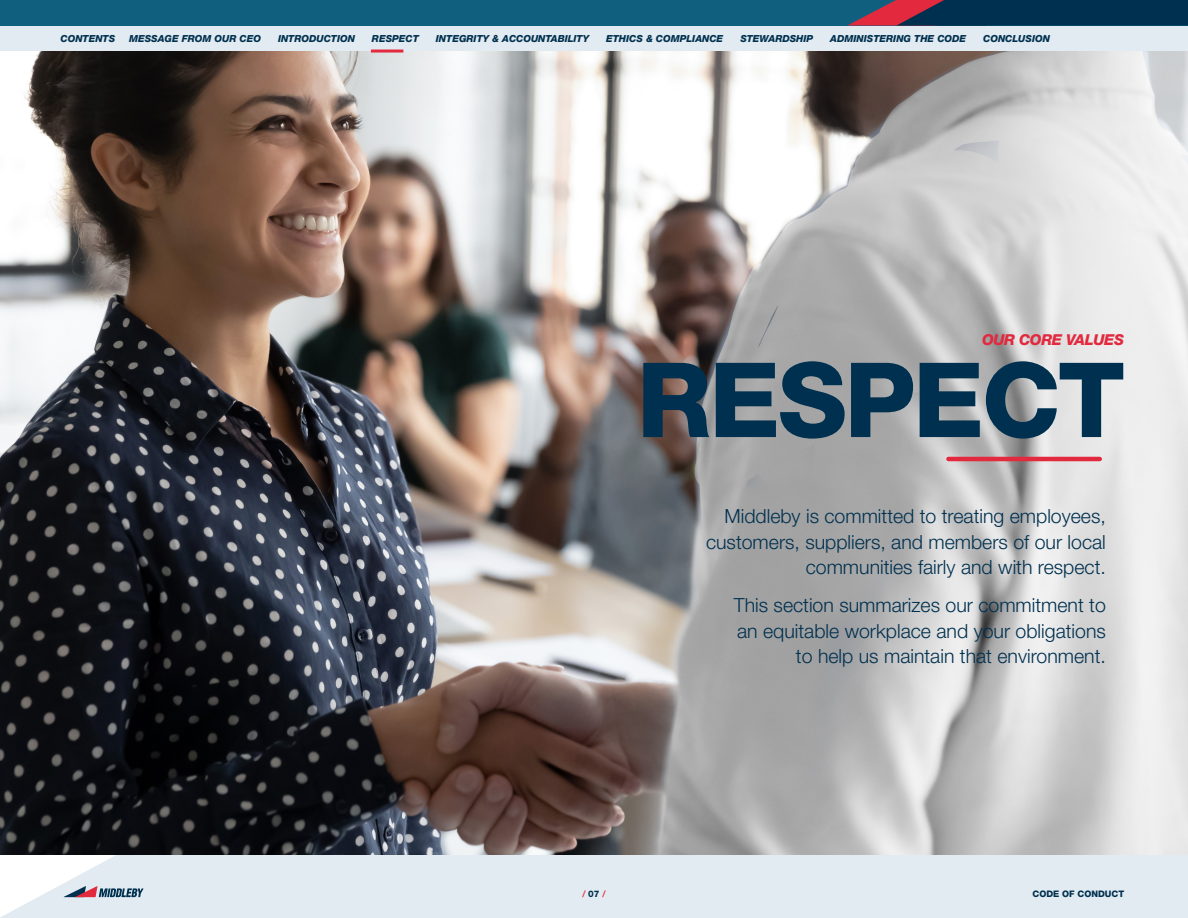
<style>
.page{position:relative;width:1188px;height:918px;background:#fff}
.page>*{position:absolute;margin:0;border:0;box-sizing:border-box;transform-origin:0 0}
.TITLE_SECTION{font:800 103.95px "Helvetica Neue LT Std";letter-spacing:-.025em;color:#00304f}
.p_1COL{font:300 19.5px/25.5px "Helvetica Neue LT Std";color:#00304f;text-align:right}
.TITLE_SECTION-2{font:italic 800 15.15px "Helvetica Neue LT Std";letter-spacing:-.025em;color:#e2293e}
.t1{font:italic 800 9.75px "Helvetica Neue LT Std";color:#00304f}
.t2{font:800 9px "Helvetica Neue LT Std";color:#00304f}
.t3{font:500 9px "Helvetica Neue LT Std";color:#e2293e}
.s1{font-weight:800;color:#00304f}
</style>
<div class="page">
<svg style="left:0;top:854px;width:307px;height:64px;fill:#e2ebf1"></svg>
<div style="left:307px;top:854px;width:881px;height:64px;background:#e2ebf1"></div>
<img style="left:0;top:51px;width:1188px;height:803px">
<hr style="left:948px;top:457px;width:152px;height:4px;background:#e2293e">
<svg style="left:64px;top:886px;width:80px;height:11px"></svg>
<div style="left:0;top:26px;width:1188px;height:25px;background:#e2ebf1"></div>
<div style="left:0;top:0;width:1188px;height:26px;background:#105f7f"></div>
<svg style="left:847px;top:0;width:341px;height:26px"></svg>
<hr style="left:371px;top:50px;width:32px;height:3px;background:#e2293e">
<p class="t1" style="left:61px;top:32px;width:56px">CONTENTS</p>
<p class="t1" style="left:129px;top:32px;width:134px">MESSAGE FROM OUR CEO</p>
<p class="t1" style="left:278px;top:32px;width:78px">INTRODUCTION</p>
<p class="t1" style="left:372px;top:32px;width:48px">RESPECT</p>
<p class="t1" style="left:436px;top:32px;width:155px">INTEGRITY &amp; ACCOUNTABILITY</p>
<p class="t1" style="left:606px;top:32px;width:119px">ETHICS &amp; COMPLIANCE</p>
<p class="t1" style="left:740px;top:32px;width:74px">STEWARDSHIP</p>
<p class="t1" style="left:830px;top:32px;width:137px">ADMINISTERING THE CODE</p>
<p class="t1" style="left:983px;top:32px;width:68px">CONCLUSION</p>
<p class="TITLE_SECTION-2" style="left:982px;top:330px;width:144px">OUR CORE VALUES</p>
<p class="TITLE_SECTION" style="left:637px;top:338px;width:490px">RESPECT</p>
<p class="p_1COL" style="left:706px;top:503px;width:401px">Middleby is committed to treating employees, customers, suppliers, and members of our local communities fairly and with respect.</p>
<p class="p_1COL" style="left:734px;top:592px;width:373px">This section summarizes our commitment to an equitable workplace and your obligations to help us maintain that environment.</p>
<p class="t3" style="left:582px;top:889px;width:25px">/ <span class="s1">07</span> /</p>
<p class="t2" style="left:1033px;top:889px;width:93px">CODE OF CONDUCT</p>
</div>
